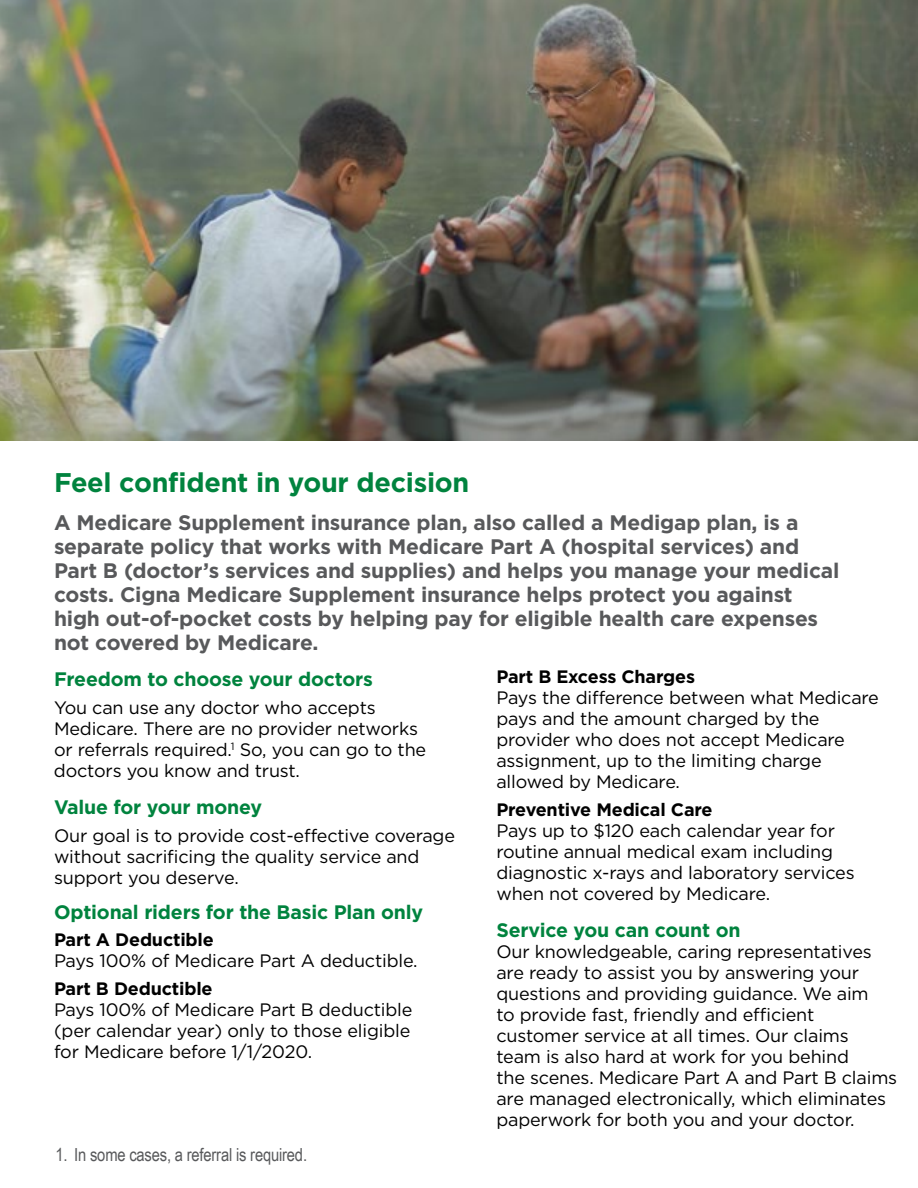
<style>
.page{position:relative;width:918px;height:1188px;background:#fff}
.page>*{position:absolute;margin:0;border:0;box-sizing:border-box;transform-origin:0 0}
.t1{font:700 27px "Gotham";letter-spacing:-.01em;color:#00833e}
.t2{font:700 21px/24px "Gotham";letter-spacing:-.01em;color:#58595b}
.t3{font:700 19.5px "Gotham";letter-spacing:-.01em;color:#00833e}
.t4{font:18px/21px "Gotham";letter-spacing:-.01em;color:#000}
.t5{font:700 18px "Gotham";letter-spacing:-.01em;color:#000}
.t6{font:18px "Arial Narrow";letter-spacing:-.01em;color:#58595b}
</style>
<div class="page">
<img style="left:0;top:0;width:918px;height:441px">
<h1 class="t1" style="left:54px;top:465px;width:417px">Feel confident in your decision</h1>
<p class="t2" style="left:54px;top:510px;width:787px">A Medicare Supplement insurance plan, also called a Medigap plan, is a separate policy that works with Medicare Part A (hospital services) and Part B (doctor’s services and supplies) and helps you manage your medical costs. Cigna Medicare Supplement insurance helps protect you against high out-of-pocket costs by helping pay for eligible health care expenses not covered by Medicare.</p>
<p class="t3" style="left:54px;top:666px;width:320px">Freedom to choose your doctors</p>
<p class="t4" style="left:54px;top:697px;width:374px">You can use any doctor who accepts Medicare. There are no provider networks or referrals required.<sup>1</sup> So, you can go to the doctors you know and trust.</p>
<p class="t3" style="left:54px;top:794px;width:210px">Value for your money</p>
<p class="t4" style="left:54px;top:824px;width:403px">Our goal is to provide cost-effective coverage without sacrificing the quality service and support you deserve.</p>
<p class="t3" style="left:54px;top:899px;width:371px">Optional riders for the Basic Plan only</p>
<p class="t5" style="left:54px;top:928px;width:161px">Part A Deductible</p>
<p class="t4" style="left:54px;top:950px;width:365px">Pays 100% of Medicare Part A deductible.</p>
<p class="t5" style="left:54px;top:977px;width:160px">Part B Deductible</p>
<p class="t4" style="left:54px;top:999px;width:360px;text-align:justify">Pays 100% of Medicare Part B deductible (per calendar year) only to those eligible for Medicare before 1/1/2020.</p>
<p class="t5" style="left:496px;top:665px;width:200px">Part B Excess Charges</p>
<p class="t4" style="left:496px;top:687px;width:384px">Pays the difference between what Medicare pays and the amount charged by the provider who does not accept Medicare assignment, up to the limiting charge allowed by Medicare.</p>
<p class="t5" style="left:496px;top:798px;width:218px">Preventive Medical Care</p>
<p class="t4" style="left:496px;top:820px;width:360px">Pays up to $120 each calendar year for routine annual medical exam including diagnostic x-rays and laboratory services when not covered by Medicare.</p>
<p class="t3" style="left:496px;top:917px;width:246px">Service you can count on</p>
<p class="t4" style="left:496px;top:940px;width:402px">Our knowledgeable, caring representatives are ready to assist you by answering your questions and providing guidance. We aim<br>to provide fast, friendly and efficient customer service at all times. Our claims team is also hard at work for you behind<br>the scenes. Medicare Part A and Part B claims are managed electronically, which eliminates paperwork for both you and your doctor.</p>
<p class="t6" style="left:56px;top:1142px;width:253px">1. In some cases, a referral is required.</p>
</div>
